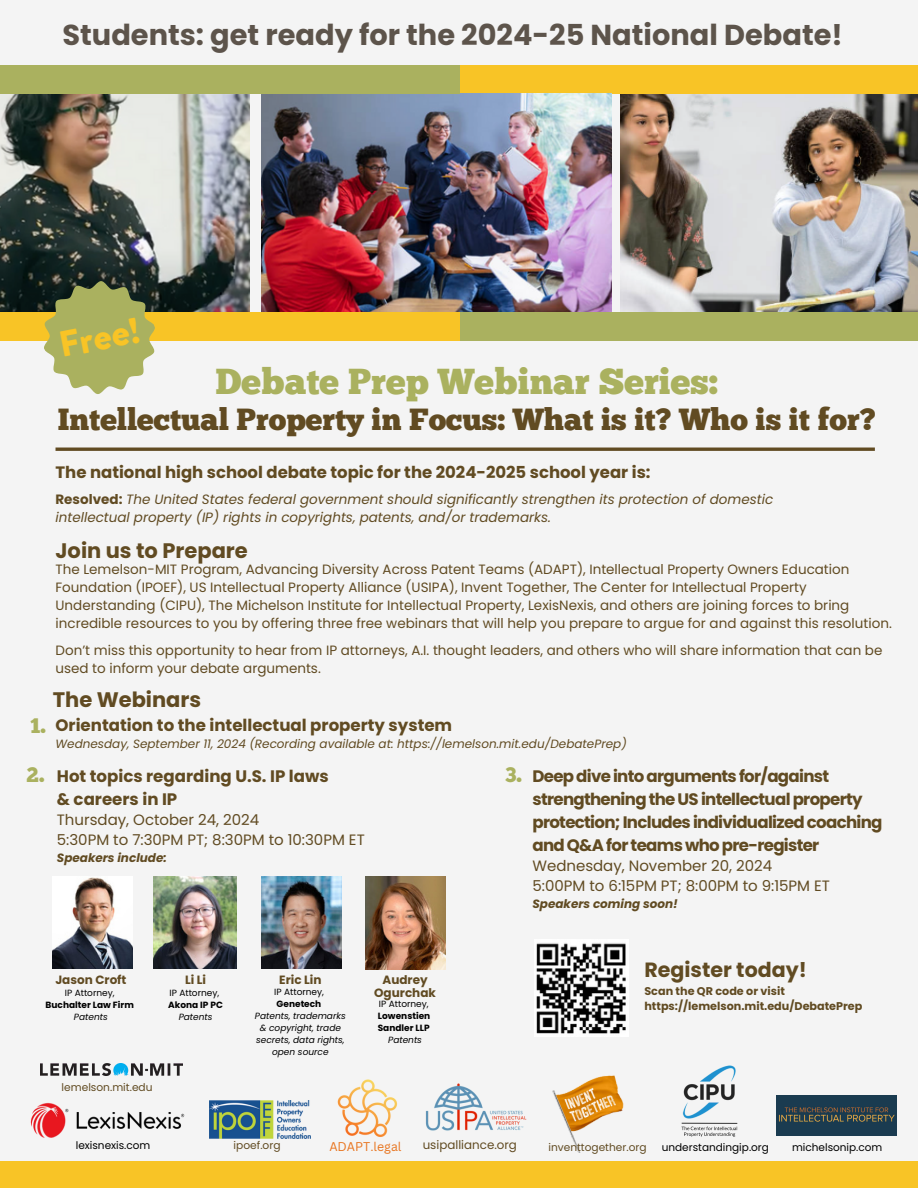
<style>
.page{position:relative;width:918px;height:1188px;background:#f4f4f4}
.page>*{position:absolute;margin:0;border:0;box-sizing:border-box;transform-origin:0 0}
.t1{font:36.15px "Chunk Five";color:#aab15f}
.t2{font:900 36.15px "Brandon Text";color:#f8c426}
.t3{font:30.6px "Chunk Five";color:#614b22}
.t4{font:700 28.8px "Poppins";color:#5d544b}
.t5{font:700 21px "Poppins";color:#614b22}
.t6{font:21px "Chunk Five";color:#aab15f}
.t7{font:700 20.55px "Poppins";color:#614b22}
.t8{font:700 16.65px/23px "Poppins";letter-spacing:-.04em;color:#614b22}
.t9{font:700 16.65px/23px "Poppins";color:#614b22}
.t10{font:700 16.5px "Poppins";color:#614b22}
.t11{font:15px/20px "Poppins";color:#614b22}
.t12{font:13.5px/18px "Poppins";color:#614b22}
.t13{font:italic 13.5px/18px "Poppins";color:#614b22}
.t14{font:12.3px "Canva Sans";color:#e8741e}
.t15{font:italic 12px "Poppins";color:#614b22}
.t16{font:italic 700 12px "Poppins";color:#614b22}
.t17{font:700 12px/12.8px "Poppins";color:#614b22;text-align:center}
.t18{font:11.85px "Poppins";color:#614b22}
.t19{font:700 11.25px "Poppins";color:#614b22}
.t20{font:10.65px "Poppins";color:#614b22}
.t21{font:10.5px "Poppins";color:#000}
.t22{font:italic 9px/12px "Poppins";color:#000;text-align:center}
.t23{font:700 9px "Poppins";color:#000}
.t24{font:9px "Poppins";color:#000}
.s1{font-weight:700;font-style:normal}
</style>
<div class="page">
<img style="left:621px;top:94px;width:297px;height:219px">
<div style="left:458px;top:66px;width:460px;height:28px;background:#f8c426"></div>
<img style="left:262px;top:94px;width:350px;height:219px">
<div style="left:458px;top:313px;width:460px;height:28px;background:#aab15f"></div>
<img style="left:0;top:94px;width:249px;height:218px">
<div style="left:0;top:312px;width:460px;height:29px;background:#f8c426"></div>
<div style="left:0;top:66px;width:460px;height:28px;background:#aab15f"></div>
<hr style="left:56px;top:448px;width:819px;height:3px;background:#614b22">
<div style="left:0;top:1162px;width:918px;height:26px;background:#f8c426"></div>
<svg style="left:33px;top:272px;width:133px;height:122px"></svg>
<img style="left:210px;top:1100px;width:81px;height:38px">
<img style="left:291px;top:1079px;width:107px;height:60px">
<img style="left:41px;top:1063px;width:142px;height:12px">
<img style="left:425px;top:1083px;width:102px;height:48px">
<img style="left:552px;top:1075px;width:72px;height:78px">
<img style="left:777px;top:1096px;width:119px;height:39px">
<img style="left:681px;top:1065px;width:57px;height:72px">
<img style="left:535px;top:940px;width:94px;height:97px">
<img style="left:7px;top:1102px;width:200px;height:60px">
<img style="left:153px;top:876px;width:84px;height:92px">
<img style="left:52px;top:876px;width:80px;height:92px">
<img style="left:262px;top:876px;width:80px;height:92px">
<img style="left:365px;top:876px;width:80px;height:94px">
<h4 class="t4" style="left:62px;top:14px;width:782px">Students: get ready for the 2024-25 National Debate!</h4>
<p class="t2" style="left:55px;top:320px;width:83px;rotate:-11deg">Free!</p>
<p class="t1" style="left:215px;top:367px;width:504px">Debate Prep Webinar Series:</p>
<p class="t3" style="left:58px;top:407px;width:819px">Intellectual Property in Focus: What is it? Who is it for?</p>
<p class="t10" style="left:56px;top:461px;width:597px">The national high school debate topic for the 2024-2025 school year is:</p>
<h4 class="t13" style="left:56px;top:491px;width:719px"><span class="s1">Resolved:</span> The United States federal government should significantly strengthen its protection of domestic intellectual property (IP) rights in copyrights, patents, and/or trademarks.</h4>
<p class="t5" style="left:56px;top:535px;width:194px">Join us to Prepare</p>
<h6 class="t12" style="left:56px;top:561px;width:838px">The Lemelson-MIT Program, Advancing Diversity Across Patent Teams (ADAPT), Intellectual Property Owners Education Foundation (IPOEF), US Intellectual Property Alliance (USIPA), Invent Together, The Center for Intellectual Property Understanding (CIPU), The Michelson Institute for Intellectual Property, LexisNexis, and others are joining forces to bring incredible resources to you by offering three free webinars that will help you prepare to argue for and against this resolution.</h6>
<h6 class="t12" style="left:56px;top:642px;width:828px">Don’t miss this opportunity to hear from IP attorneys, A.I. thought leaders, and others who will share information that can be used to inform your debate arguments.</h6>
<p class="t5" style="left:53px;top:685px;width:150px">The Webinars</p>
<p class="t9" style="left:56px;top:714px;width:398px">Orientation to the intellectual property system</p>
<p class="t15" style="left:56px;top:736px;width:573px">Wednesday, September 11, 2024 (Recording available at: https://lemelson.mit.edu/DebatePrep)</p>
<p class="t8" style="left:532px;top:764px;width:352px">Deep dive into arguments for/against strengthening the US intellectual property protection; Includes individualized coaching and Q&amp;A for teams who pre-register</p>
<p class="t11" style="left:532px;top:855px;width:299px">Wednesday, November 20, 2024<br>5:00PM to 6:15PM PT; 8:00PM to 9:15PM ET</p>
<p class="t16" style="left:532px;top:895px;width:147px">Speakers coming soon!</p>
<p class="t6" style="left:30px;top:717px;width:17px">1.</p>
<p class="t6" style="left:27px;top:766px;width:19px">2.</p>
<p class="t6" style="left:505px;top:766px;width:18px">3.</p>
<p class="t9" style="left:57px;top:764px;width:273px">Hot topics regarding U.S. IP laws &amp; careers in IP</p>
<p class="t11" style="left:57px;top:809px;width:309px">Thursday, October 24, 2024<br>5:30PM to 7:30PM PT; 8:30PM to 10:30PM ET</p>
<p class="t16" style="left:57px;top:849px;width:112px">Speakers include:</p>
<p class="t17" style="left:55px;top:973px;width:73px">Jason Croft</p>
<p class="t24" style="left:65px;top:987px;width:51px">IP Attorney,</p>
<p class="t23" style="left:46px;top:999px;width:90px">Buchalter Law Firm</p>
<p class="t22" style="left:74px;top:1011px;width:35px">Patents</p>
<p class="t17" style="left:185px;top:973px;width:23px">Li Li</p>
<p class="t24" style="left:170px;top:987px;width:51px">IP Attorney,</p>
<p class="t23" style="left:168px;top:999px;width:56px">Akona IP PC</p>
<p class="t22" style="left:179px;top:1011px;width:35px">Patents</p>
<p class="t20" style="left:62px;top:1079px;width:92px">lemelson.mit.edu</p>
<p class="t17" style="left:279px;top:973px;width:44px">Eric Lin</p>
<p class="t24" style="left:274px;top:985px;width:51px">IP Attorney,</p>
<p class="t23" style="left:277px;top:997px;width:46px">Genetech</p>
<p class="t22" style="left:255px;top:1009px;width:92px">Patents, trademarks &amp; copyright, trade secrets, data rights, open source</p>
<p class="t17" style="left:374px;top:973px;width:63px">Audrey<br>Ogurchak</p>
<p class="t24" style="left:379px;top:998px;width:51px">IP Attorney,</p>
<p class="t23" style="left:378px;top:1010px;width:54px">Lowenstien</p>
<p class="t23" style="left:378px;top:1022px;width:53px">Sandler LLP</p>
<p class="t22" style="left:388px;top:1034px;width:35px">Patents</p>
<p class="t7" style="left:644px;top:956px;width:164px">Register today!</p>
<p class="t19" style="left:644px;top:983px;width:142px">Scan the QR code or visit</p>
<p class="t19" style="left:644px;top:998px;width:220px">https://lemelson.mit.edu/DebatePrep</p>
<h2 class="t20" style="left:234px;top:1138px;width:48px">ipoef.org</h2>
<p class="t14" style="left:329px;top:1138px;width:74px">ADAPT.legal</p>
<p class="t18" style="left:423px;top:1136px;width:96px">usipalliance.org</p>
<h3 class="t20" style="left:548px;top:1140px;width:100px">inventtogether.org</h3>
<p class="t21" style="left:76px;top:1138px;width:76px">lexisnexis.com</p>
<p class="t21" style="left:662px;top:1140px;width:109px">understandingip.org</p>
<p class="t21" style="left:792px;top:1140px;width:92px">michelsonip.com</p>
</div>
